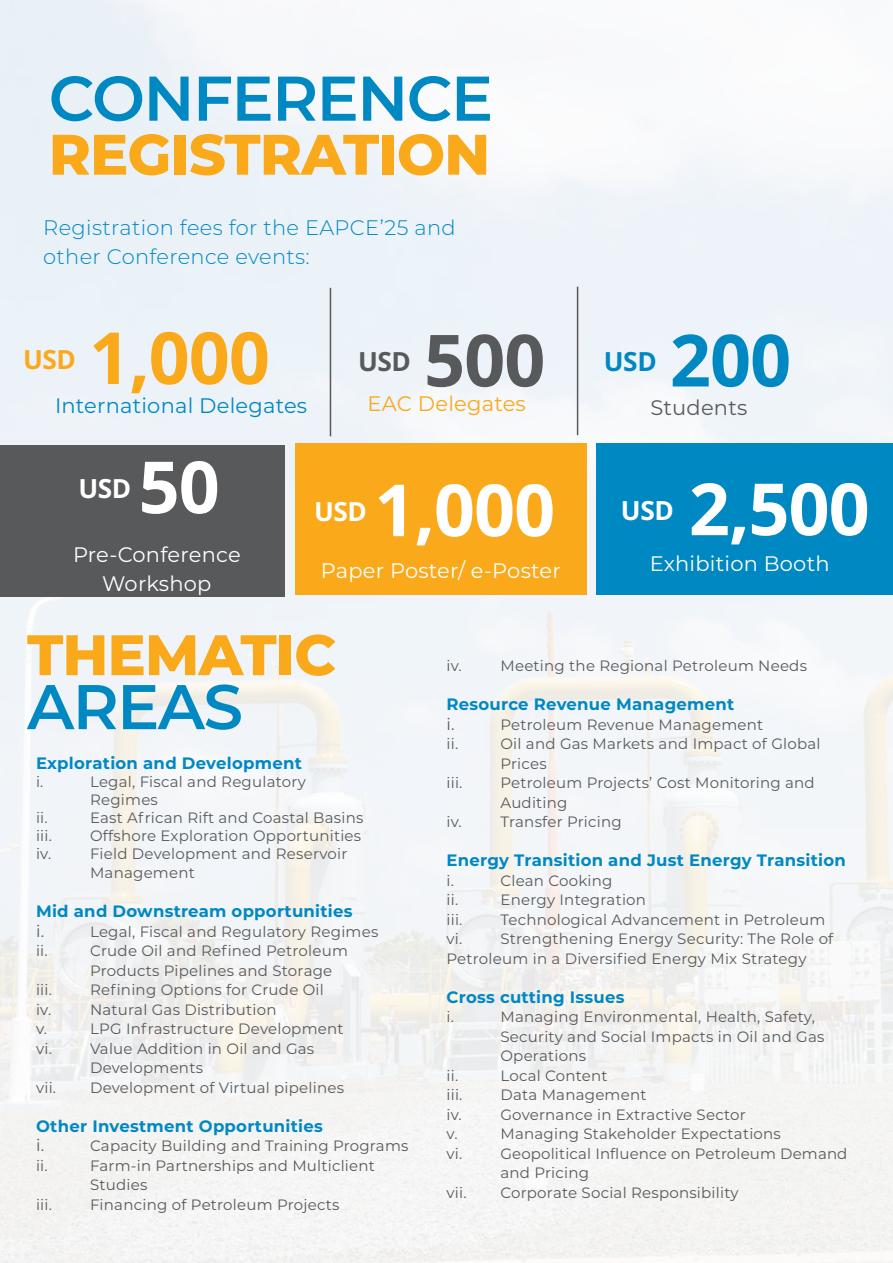
<style>
.page{position:relative;width:893px;height:1263px;background:#fff}
.page>*{position:absolute;margin:0;border:0;box-sizing:border-box;transform-origin:0 0}
.t1{font:72px "Open Sans";letter-spacing:-.015em;color:#fff}
.t2{font:72px "Open Sans";color:#faa91b}
.t3{font:72px "Open Sans";color:#58595b}
.t4{font:72px "Open Sans";color:#0088c3}
.t5{font:600 63px "Montserrat";letter-spacing:-.025em;color:#0088c3}
.t6{font:800 57px "Montserrat";letter-spacing:-.015em;color:#faa91b}
.t7{font:26.25px "Open Sans";letter-spacing:-.015em;color:#fff}
.t8{font:26.25px "Open Sans";color:#faa91b}
.t9{font:26.25px "Open Sans";color:#58595b}
.t10{font:26.25px "Open Sans";color:#0088c3}
.t11{font:21px/28.5px "Montserrat";letter-spacing:.01em;color:#fff;text-align:center}
.t12{font:300 21px/28.5px "Montserrat";letter-spacing:.015em;color:#0088c3}
.t13{font:21px "Montserrat";letter-spacing:.01em;color:#0088c3}
.t14{font:21px "Montserrat";letter-spacing:.01em;color:#faa91b}
.t15{font:21px "Montserrat";letter-spacing:.01em;color:#58595b}
.t16{font:700 16.5px "Montserrat";letter-spacing:.015em;color:#0088c3}
.t17{font:16.5px "Montserrat";color:#58595b}
.t18{font:15px/19.5px "Montserrat";letter-spacing:.015em;color:#58595b}
</style>
<div class="page">
<img style="left:0;top:0;width:893px;height:1263px">
<hr style="left:330px;top:288px;width:1px;height:148px;background:#58595b">
<hr style="left:577px;top:287px;width:1px;height:148px;background:#58595b">
<div style="left:597px;top:444px;width:296px;height:151px;background:#0088c3"></div>
<div style="left:295px;top:444px;width:291px;height:151px;background:#faa91b"></div>
<div style="left:0;top:445px;width:285px;height:151px;background:#58595b"></div>
<h2 class="t5" style="left:49px;top:54px;width:446px">CONFERENCE</h2>
<h3 class="t6" style="left:49px;top:113px;width:443px">REGISTRATION</h3>
<h3 class="t12" style="left:43px;top:213px;width:414px">Registration fees for the EAPCE’25 and other Conference events:</h3>
<h1 class="t2" style="left:89px;top:309px;width:182px">1,000</h1>
<h3 class="t13" style="left:55px;top:391px;width:254px">International Delegates</h3>
<h3 class="t8" style="left:23px;top:341px;width:54px">USD</h3>
<h1 class="t3" style="left:424px;top:311px;width:123px">500</h1>
<h3 class="t14" style="left:368px;top:389px;width:160px">EAC Delegates</h3>
<h3 class="t9" style="left:358px;top:344px;width:54px">USD</h3>
<h1 class="t1" style="left:139px;top:438px;width:83px">50</h1>
<h3 class="t11" style="left:73px;top:540px;width:169px">Pre-Conference<br>Workshop</h3>
<h3 class="t7" style="left:78px;top:471px;width:54px">USD</h3>
<h1 class="t1" style="left:374px;top:461px;width:182px">1,000</h1>
<h3 class="t11" style="left:321px;top:556px;width:241px">Paper Poster/ e-Poster</h3>
<h3 class="t7" style="left:314px;top:494px;width:54px">USD</h3>
<h1 class="t4" style="left:670px;top:311px;width:123px">200</h1>
<h3 class="t15" style="left:650px;top:393px;width:98px">Students</h3>
<h3 class="t10" style="left:604px;top:344px;width:54px">USD</h3>
<h1 class="t1" style="left:689px;top:460px;width:182px">2,500</h1>
<h3 class="t11" style="left:650px;top:548px;width:181px">Exhibition Booth</h3>
<h3 class="t7" style="left:621px;top:493px;width:54px">USD</h3>
<h3 class="t6" style="left:27px;top:613px;width:311px">THEMATIC</h3>
<h2 class="t5" style="left:27px;top:662px;width:217px">AREAS</h2>
<p class="t16" style="left:36px;top:751px;width:267px">Exploration and Development</p>
<p class="t18" style="left:36px;top:771px;width:9px">i.</p>
<p class="t18" style="left:90px;top:772px;width:218px;line-height:18px">Legal, Fiscal and Regulatory<br>Regimes</p>
<p class="t18" style="left:36px;top:807px;width:13px">ii.</p>
<p class="t18" style="left:90px;top:807px;width:275px">East African Rift and Coastal Basins</p>
<p class="t18" style="left:36px;top:825px;width:17px">iii.</p>
<p class="t18" style="left:90px;top:825px;width:273px">Offshore Exploration Opportunities</p>
<p class="t18" style="left:36px;top:843px;width:17px">iv.</p>
<p class="t18" style="left:90px;top:843px;width:259px">Field Development and Reservoir<br>Management</p>
<p class="t16" style="left:36px;top:899px;width:318px">Mid and Downstream opportunities</p>
<p class="t17" style="left:36px;top:919px;width:10px">i.</p>
<p class="t18" style="left:90px;top:921px;width:290px">Legal, Fiscal and Regulatory Regimes</p>
<p class="t18" style="left:36px;top:940px;width:13px">ii.</p>
<p class="t18" style="left:90px;top:940px;width:259px">Crude Oil and Refined Petroleum<br>Products Pipelines and Storage</p>
<p class="t18" style="left:36px;top:979px;width:17px">iii.</p>
<p class="t18" style="left:90px;top:979px;width:235px">Refining Options for Crude Oil</p>
<p class="t18" style="left:36px;top:999px;width:17px">iv.</p>
<p class="t18" style="left:90px;top:999px;width:188px">Natural Gas Distribution</p>
<p class="t18" style="left:36px;top:1018px;width:13px">v.</p>
<p class="t18" style="left:90px;top:1018px;width:255px">LPG Infrastructure Development</p>
<p class="t18" style="left:36px;top:1038px;width:17px">vi.</p>
<p class="t18" style="left:90px;top:1038px;width:226px">Value Addition in Oil and Gas<br>Developments</p>
<p class="t18" style="left:36px;top:1077px;width:22px">vii.</p>
<p class="t18" style="left:90px;top:1077px;width:256px">Development of Virtual pipelines</p>
<p class="t16" style="left:36px;top:1114px;width:288px">Other Investment Opportunities</p>
<p class="t17" style="left:36px;top:1134px;width:10px">i.</p>
<p class="t18" style="left:90px;top:1135px;width:320px">Capacity Building and Training Programs</p>
<p class="t18" style="left:36px;top:1155px;width:13px">ii.</p>
<p class="t18" style="left:90px;top:1155px;width:286px">Farm-in Partnerships and Multiclient<br>Studies</p>
<p class="t18" style="left:36px;top:1194px;width:17px">iii.</p>
<p class="t18" style="left:90px;top:1194px;width:251px">Financing of Petroleum Projects</p>
<p class="t18" style="left:446px;top:655px;width:17px">iv.</p>
<p class="t18" style="left:500px;top:655px;width:308px">Meeting the Regional Petroleum Needs</p>
<p class="t16" style="left:446px;top:692px;width:289px">Resource Revenue Management</p>
<p class="t17" style="left:446px;top:712px;width:10px">i.</p>
<p class="t18" style="left:500px;top:714px;width:264px">Petroleum Revenue Management</p>
<p class="t18" style="left:446px;top:733px;width:13px">ii.</p>
<p class="t18" style="left:500px;top:733px;width:321px">Oil and Gas Markets and Impact of Global<br>Prices</p>
<p class="t18" style="left:446px;top:772px;width:17px">iii.</p>
<p class="t18" style="left:500px;top:772px;width:316px">Petroleum Projects’ Cost Monitoring and<br>Auditing</p>
<p class="t18" style="left:446px;top:811px;width:17px">iv.</p>
<p class="t18" style="left:500px;top:811px;width:123px">Transfer Pricing</p>
<p class="t16" style="left:446px;top:848px;width:401px">Energy Transition and Just Energy Transition</p>
<p class="t18" style="left:446px;top:870px;width:9px">i.</p>
<p class="t18" style="left:500px;top:870px;width:113px">Clean Cooking</p>
<p class="t18" style="left:446px;top:889px;width:13px">ii.</p>
<p class="t18" style="left:500px;top:889px;width:147px">Energy Integration</p>
<p class="t18" style="left:446px;top:909px;width:17px">iii.</p>
<p class="t18" style="left:500px;top:909px;width:326px">Technological Advancement in Petroleum</p>
<p class="t18" style="left:446px;top:928px;width:17px">vi.</p>
<p class="t18" style="left:446px;top:928px;width:388px;text-indent:54px">Strengthening Energy Security: The Role of<br>Petroleum in a Diversified Energy Mix Strategy</p>
<p class="t16" style="left:446px;top:985px;width:180px">Cross cutting Issues</p>
<p class="t18" style="left:446px;top:1006px;width:9px">i.</p>
<p class="t18" style="left:500px;top:1006px;width:325px">Managing Environmental, Health, Safety,<br>Security and Social Impacts in Oil and Gas<br>Operations</p>
<p class="t18" style="left:446px;top:1065px;width:13px">ii.</p>
<p class="t18" style="left:500px;top:1065px;width:109px">Local Content</p>
<p class="t18" style="left:446px;top:1084px;width:17px">iii.</p>
<p class="t18" style="left:500px;top:1084px;width:148px">Data Management</p>
<p class="t18" style="left:446px;top:1104px;width:17px">iv.</p>
<p class="t18" style="left:500px;top:1104px;width:247px">Governance in Extractive Sector</p>
<p class="t18" style="left:446px;top:1123px;width:13px">v.</p>
<p class="t18" style="left:500px;top:1123px;width:282px">Managing Stakeholder Expectations</p>
<p class="t18" style="left:446px;top:1143px;width:17px">vi.</p>
<p class="t18" style="left:500px;top:1143px;width:348px">Geopolitical Influence on Petroleum Demand and Pricing</p>
<p class="t18" style="left:446px;top:1182px;width:22px">vii.</p>
<p class="t18" style="left:500px;top:1182px;width:240px">Corporate Social Responsibility</p>
</div>
